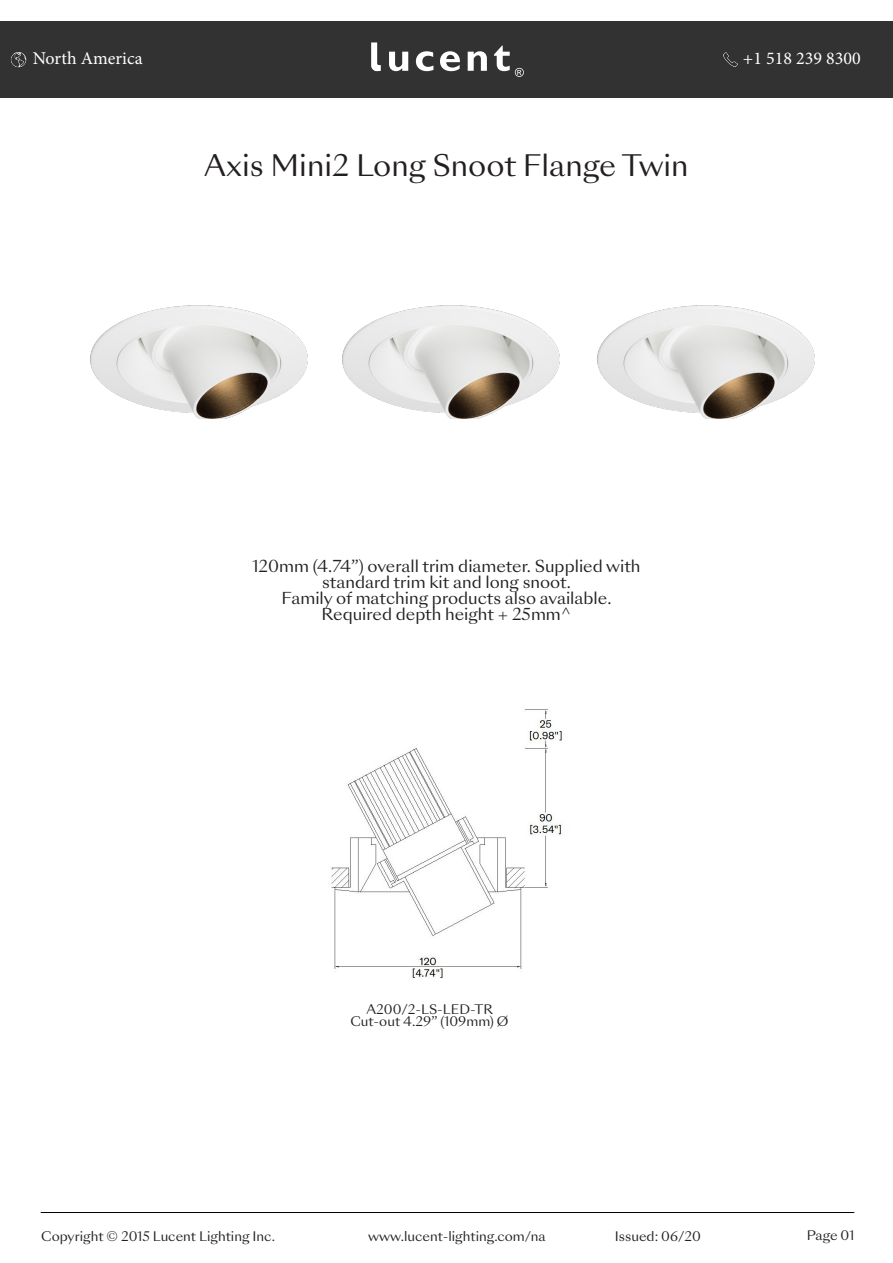
<style>
.page{position:relative;width:893px;height:1263px;background:#fff}
.page>*{position:absolute;margin:0;border:0;box-sizing:border-box;transform-origin:0 0}
.t1{font:28.65px "Sang Bleu Sunrise";color:#231f20}
.t2{font:18px "Minion Pro";color:#fff}
.t3{font:15.9px/15.9px "Sang Bleu Sunrise";color:#231f20;text-align:center}
.t4{font:12.75px/12.8px "Sang Bleu Sunrise";color:#231f20;text-align:center}
</style>
<div class="page">
<hr style="left:41px;top:1212px;width:813px;height:1px;background:#000">
<div style="left:0;top:21px;width:893px;height:77px;background:#333233"></div>
<svg style="left:389px;top:52px;width:19px;height:19px"></svg>
<svg style="left:416px;top:51px;width:17px;height:20px"></svg>
<svg style="left:440px;top:51px;width:20px;height:20px"></svg>
<svg style="left:468px;top:51px;width:19px;height:20px"></svg>
<svg style="left:371px;top:42px;width:10px;height:29px"></svg>
<svg style="left:494px;top:46px;width:30px;height:31px"></svg>
<img style="left:11px;top:52px;width:15px;height:15px">
<img style="left:723px;top:52px;width:15px;height:15px">
<img style="left:331px;top:709px;width:232px;height:269px">
<img style="left:90px;top:305px;width:218px;height:113px">
<img style="left:342px;top:305px;width:218px;height:113px">
<img style="left:597px;top:305px;width:218px;height:113px">
<p class="t2" style="left:33px;top:47px;width:111px">North America</p>
<p class="t2" style="left:743px;top:47px;width:119px">+1 518 239 8300</p>
<h1 class="t1" style="left:204px;top:146px;width:486px">Axis Mini2 Long Snoot Flange Twin</h1>
<p class="t3" style="left:252px;top:559px;width:390px">120mm (4.74”) overall trim diameter. Supplied with standard trim kit and long snoot.<br>Family of matching products also available.<br>Required depth height + 25mm^</p>
<p class="t4" style="left:350px;top:1003px;width:160px">A200/2-LS-LED-TR<br>Cut-out 4.29” (109mm) Ø</p>
<p class="t4" style="left:41px;top:1230px;width:235px">Copyright © 2015 Lucent Lighting Inc.</p>
<p class="t4" style="left:368px;top:1230px;width:179px">www.lucent-lighting.com/na</p>
<p class="t4" style="left:615px;top:1230px;width:88px">Issued: 06/20</p>
<p class="t4" style="left:807px;top:1230px;width:49px">Page 01</p>
</div>
